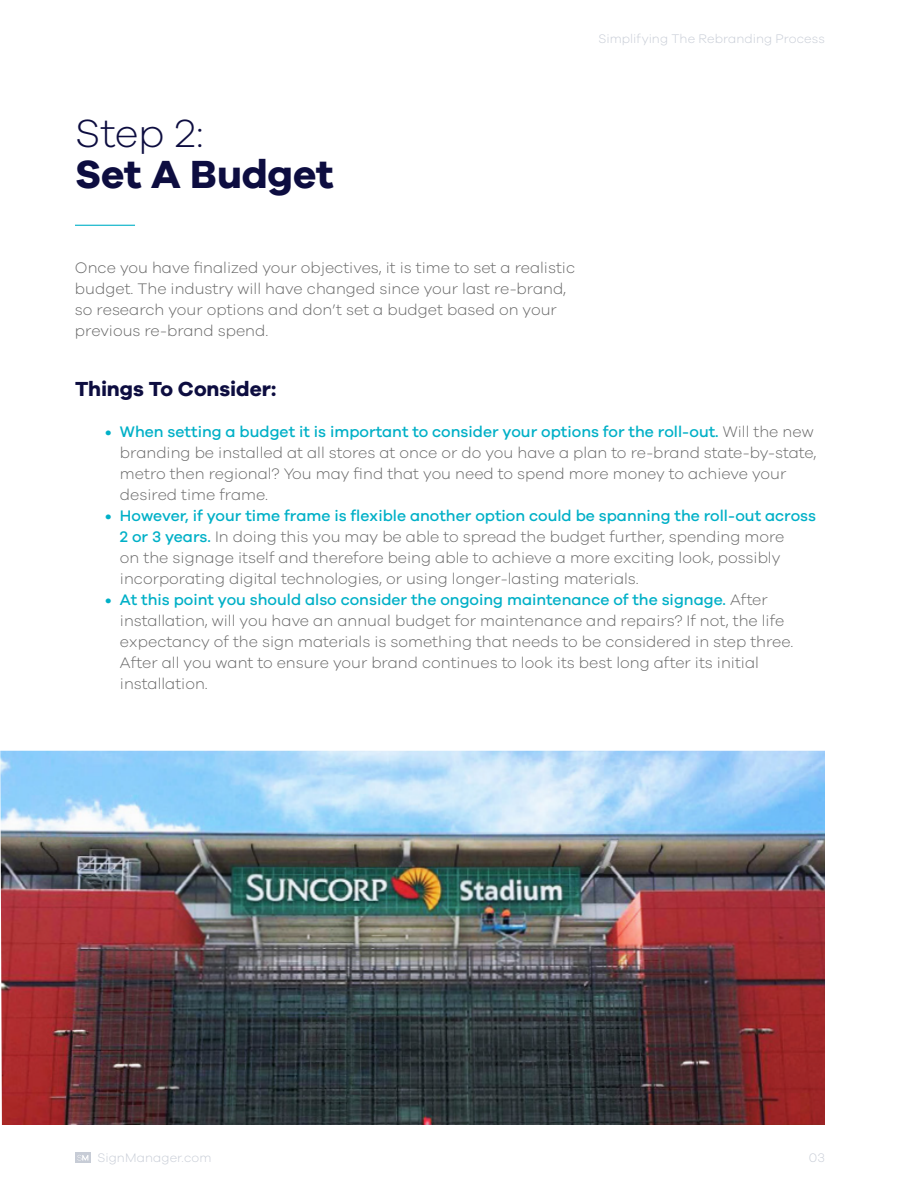
<style>
.page{position:relative;width:900px;height:1200px;background:#fff}
.page>*{position:absolute;margin:0;border:0;box-sizing:border-box;transform-origin:0 0}
.t1{font:700 40.5px "Galano Grotesque";letter-spacing:-.005em;color:#0d0d40}
.t2{font:300 40.5px "Galano Grotesque";color:#0d0d40}
.t3{font:700 21px "Galano Grotesque";letter-spacing:-.005em;color:#0d0d40}
.t4{font:300 15.75px/21px "Galano Grotesque";color:#666}
.t5{font:300 12.75px "Galano Grotesque";letter-spacing:.005em;color:#c7ccd6}
.s1{font-weight:500;color:#00b0c7}
</style>
<div class="page">
<div style="left:75px;top:1152px;width:16px;height:11px;background:#c7ccd6"></div>
<svg style="left:77px;top:1155px;width:11px;height:6px"></svg>
<img style="left:0;top:751px;width:825px;height:374px">
<hr style="left:75px;top:225px;width:60px;height:1px;background:#00b0c7">
<p class="t5" style="left:599px;top:31px;width:228px">Simplifying The Rebranding Process</p>
<h1 class="t2" style="left:75px;top:109px;width:130px">Step 2:</h1>
<h1 class="t1" style="left:75px;top:149px;width:260px">Set A Budget</h1>
<p class="t4" style="left:75px;top:257px;width:502px">Once you have finalized your objectives, it is time to set a realistic budget. The industry will have changed since your last re-brand, so research your options and don’t set a budget based on your previous re-brand spend.</p>
<h2 class="t3" style="left:75px;top:376px;width:203px">Things To Consider:</h2>
<p class="t4" style="left:120px;top:421px;width:698px;text-indent:-15px"><span class="s1">• When setting a budget it is important to consider your options for the roll-out.</span> Will the new branding be installed at all stores at once or do you have a plan to re-brand state-by-state, metro then regional? You may find that you need to spend more money to achieve your desired time frame.</p>
<p class="t4" style="left:120px;top:505px;width:698px;text-indent:-15px"><span class="s1">• However, if your time frame is flexible another option could be spanning the roll-out across 2 or 3 years.</span> In doing this you may be able to spread the budget further, spending more<br>on the signage itself and therefore being able to achieve a more exciting look, possibly incorporating digital technologies, or using longer-lasting materials.</p>
<p class="t4" style="left:120px;top:589px;width:675px;text-indent:-15px"><span class="s1">• At this point you should also consider the ongoing maintenance of the signage.</span> After installation, will you have an annual budget for maintenance and repairs? If not, the life expectancy of the sign materials is something that needs to be considered in step three.<br>After all you want to ensure your brand continues to look its best long after its initial installation.</p>
<p class="t5" style="left:98px;top:1150px;width:116px">SignManager.com</p>
<p class="t5" style="left:809px;top:1150px;width:18px">03</p>
</div>
